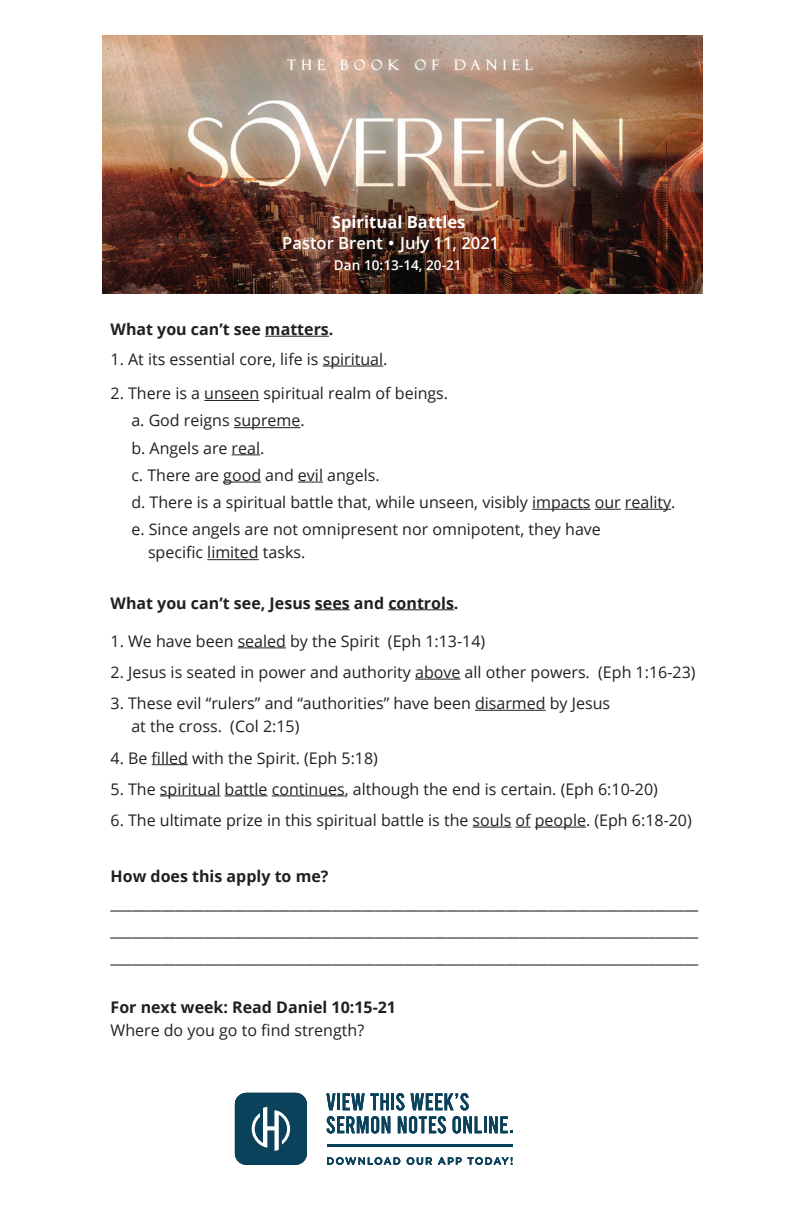
<style>
.page{position:relative;width:792px;height:1224px;background:#fff}
.page>*{position:absolute;margin:0;border:0;box-sizing:border-box;transform-origin:0 0}
.t1{font:600 16.6px "Open Sans";color:#fff}
.t2{font:700 16.6px "Open Sans";color:#fff}
.t3{font:16px/27.2px "Open Sans";color:#231f20}
.t4{font:700 16px "Open Sans";color:#231f20}
.t5{font:600 13.6px "Open Sans";color:#fff}
</style>
<div class="page">
<img style="left:103px;top:36px;width:599px;height:257px">
<hr style="left:265px;top:336px;width:64px;height:1px;background:#231f20">
<hr style="left:323px;top:366px;width:60px;height:1px;background:#231f20">
<hr style="left:204px;top:400px;width:55px;height:1px;background:#231f20">
<hr style="left:234px;top:427px;width:66px;height:1px;background:#231f20">
<svg style="left:232px;top:454px;width:28px;height:1px"></svg>
<hr style="left:223px;top:482px;width:38px;height:1px;background:#231f20">
<svg style="left:298px;top:482px;width:25px;height:1px"></svg>
<hr style="left:532px;top:509px;width:59px;height:1px;background:#231f20">
<svg style="left:595px;top:509px;width:26px;height:1px"></svg>
<hr style="left:625px;top:509px;width:46px;height:1px;background:#231f20">
<hr style="left:207px;top:559px;width:52px;height:1px;background:#231f20">
<hr style="left:238px;top:648px;width:48px;height:1px;background:#231f20">
<hr style="left:415px;top:679px;width:45px;height:1px;background:#231f20">
<hr style="left:475px;top:710px;width:71px;height:1px;background:#231f20">
<hr style="left:152px;top:764px;width:36px;height:1px;background:#231f20">
<hr style="left:160px;top:796px;width:60px;height:1px;background:#231f20">
<hr style="left:225px;top:796px;width:43px;height:1px;background:#231f20">
<hr style="left:272px;top:796px;width:73px;height:1px;background:#231f20">
<hr style="left:473px;top:827px;width:38px;height:1px;background:#231f20">
<svg style="left:516px;top:827px;width:15px;height:1px"></svg>
<hr style="left:535px;top:827px;width:51px;height:1px;background:#231f20">
<hr style="left:315px;top:609px;width:35px;height:1px;background:#231f20">
<hr style="left:388px;top:609px;width:66px;height:1px;background:#231f20">
<svg style="left:327px;top:1157px;width:73px;height:8px"></svg>
<svg style="left:407px;top:1157px;width:25px;height:8px"></svg>
<svg style="left:438px;top:1157px;width:24px;height:8px"></svg>
<svg style="left:468px;top:1157px;width:45px;height:8px"></svg>
<hr style="left:327px;top:1144px;width:186px;height:3px;background:#09425a">
<svg style="left:326px;top:1093px;width:9px;height:17px"></svg>
<hr style="left:337px;top:1093px;width:3px;height:17px;background:#09425a">
<svg style="left:343px;top:1093px;width:22px;height:17px"></svg>
<svg style="left:371px;top:1093px;width:18px;height:17px"></svg>
<hr style="left:391px;top:1093px;width:3px;height:17px;background:#09425a">
<svg style="left:396px;top:1093px;width:8px;height:17px"></svg>
<svg style="left:411px;top:1093px;width:58px;height:17px"></svg>
<svg style="left:327px;top:1116px;width:63px;height:17px"></svg>
<svg style="left:398px;top:1116px;width:48px;height:17px"></svg>
<svg style="left:453px;top:1116px;width:60px;height:17px"></svg>
<div style="left:235px;top:1093px;width:72px;height:72px;background:#09425a;border-radius:12px"></div>
<svg style="left:252px;top:1107px;width:38px;height:44px"></svg>
<p class="t2" style="left:318px;top:210px;width:164px">The Heavenly B ing</p>
<p class="t1" style="left:282px;top:232px;width:219px">Pastor Brent • July 11, 2021</p>
<p class="t2" style="left:332px;top:210px;width:135px">Spiritual Battles</p>
<p class="t5" style="left:334px;top:256px;width:129px">Dan 10:13-14, 20-21</p>
<p class="t1" style="left:416px;top:232px;width:92px">ne 27, 2021</p>
<p class="t5" style="left:350px;top:256px;width:94px">Daniel 10:4-12</p>
<p class="t4" style="left:111px;top:318px;width:224px">What you can’t see matters.</p>
<p class="t3" style="left:111px;top:345px;width:278px">1. At its essential core, life is spiritual.</p>
<p class="t3" style="left:131px;top:379px;width:546px;text-indent:-21px">2. There is a unseen spiritual realm of beings.<br>a. God reigns supreme.<br>b. Angels are real.<br>c. There are good and evil angels.<br>d. There is a spiritual battle that, while unseen, visibly impacts our reality. e. Since angels are not omnipresent nor omnipotent, they have</p>
<p class="t3" style="left:148px;top:539px;width:159px">specific limited tasks.</p>
<p class="t4" style="left:111px;top:591px;width:349px">What you can’t see, Jesus sees and controls.</p>
<p class="t3" style="left:111px;top:627px;width:376px">1. We have been sealed by the Spirit (Eph 1:13-14)</p>
<p class="t3" style="left:111px;top:658px;width:586px">2. Jesus is seated in power and authority above all other powers. (Eph 1:16-23)</p>
<p class="t3" style="left:131px;top:691px;width:480px;line-height:23.2px;text-indent:-21px">3. These evil “rulers” and “authorities” have been disarmed by Jesus at the cross. (Col 2:15)</p>
<p class="t3" style="left:111px;top:744px;width:269px">4. Be filled with the Spirit. (Eph 5:18)</p>
<p class="t3" style="left:111px;top:775px;width:549px">5. The spiritual battle continues, although the end is certain. (Eph 6:10-20)</p>
<p class="t3" style="left:111px;top:806px;width:583px">6. The ultimate prize in this spiritual battle is the souls of people. (Eph 6:18-20)</p>
<p class="t4" style="left:111px;top:865px;width:219px">How does this apply to me?</p>
<p class="t3" style="left:111px;top:889px;width:589px;text-align:justify">__________________________________________________________________________________ __________________________________________________________________________________ __________________________________________________________________________________</p>
<p class="t4" style="left:111px;top:996px;width:287px">For next week: Read Daniel 10:15-21</p>
<p class="t3" style="left:111px;top:1016px;width:255px">Where do you go to find strength?</p>
</div>
